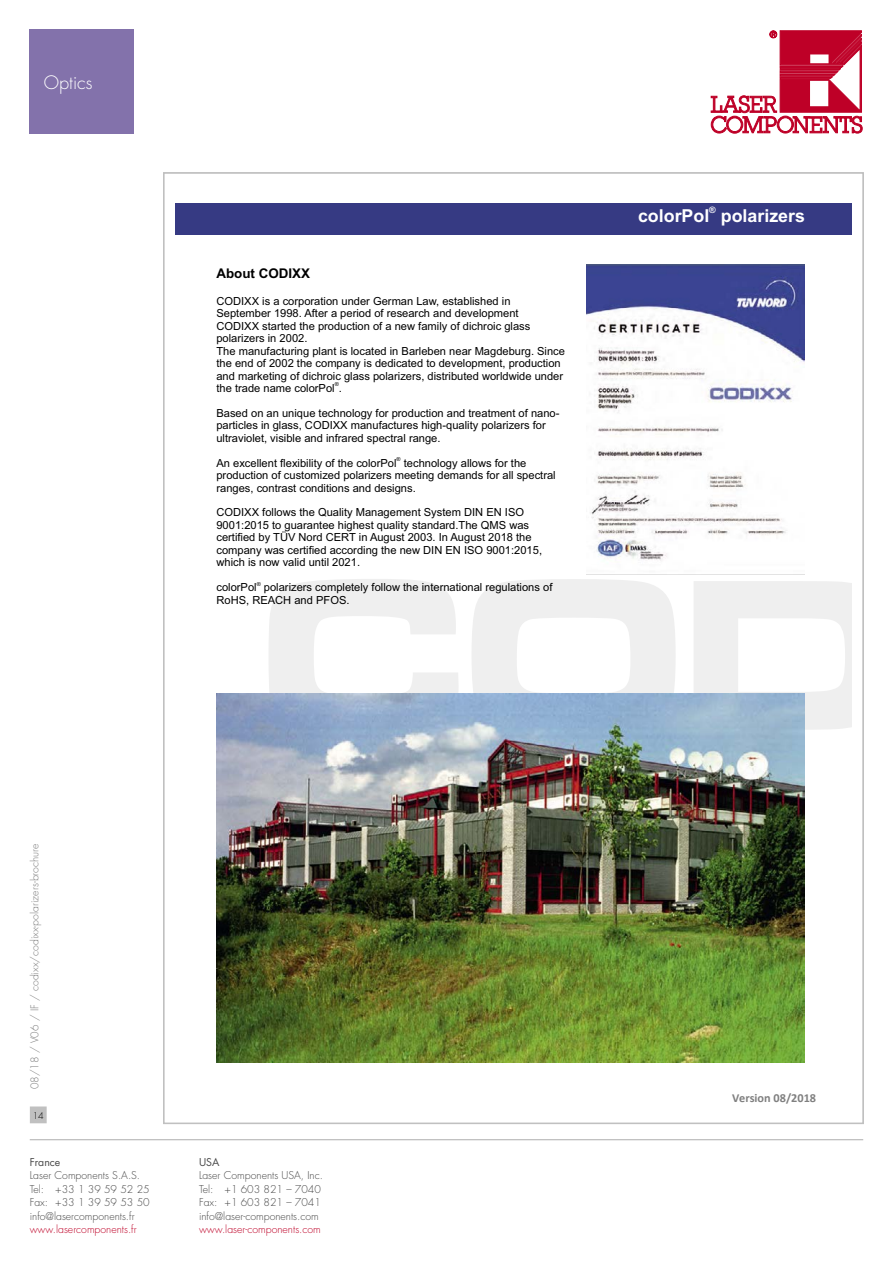
<style>
.page{position:relative;width:893px;height:1263px;background:#fff}
.page>*{position:absolute;margin:0;border:0;box-sizing:border-box;transform-origin:0 0}
.t1{font:300 18px "Futura Std";color:#fff}
.t2{font:700 17.85px "Arial";color:#fff}
.t3{font:700 13.35px "Arial";color:#000}
.t4{font:700 12.3px "Calibri";color:#808080}
.t5{font:11.1px/12.5px "Arial";color:#000}
.t6{font:300 10.5px/13.5px "Futura Std";color:#484848}
.t7{font:300 10.5px "Futura Std";color:#7c7c7c}
.t8{font:300 10.5px "Futura Std";color:#be0027}
.t9{font:10.5px "Futura Std";color:#484848}
.t10{font:300 9px "Futura Std";color:#000}
.t11{font:700 8.85px "Arial";color:#fff}
.t12{font:5.55px "Arial";color:#000}
</style>
<div class="page">
<svg style="left:710px;top:30px;width:153px;height:104px"></svg>
<svg style="left:711px;top:31px;width:151px;height:102px"></svg>
<hr style="left:30px;top:1139px;width:833px;height:1px;background:#c0c0c0">
<div style="left:31px;top:1107px;width:15px;height:16px;background:#c0c0c0"></div>
<div style="left:30px;top:1106px;width:17px;height:17px;border:1px solid #c0c0c0"></div>
<div style="left:176px;top:203px;width:675px;height:31px;background:#363a83"></div>
<img style="left:217px;top:694px;width:588px;height:368px">
<img style="left:586px;top:265px;width:219px;height:310px">
<div style="left:30px;top:30px;width:104px;height:104px;background:#8372ab"></div>
<h1 class="t1" style="left:44px;top:72px;width:50px">Optics</h1>
<p class="t3" style="left:216px;top:264px;width:95px">About CODIXX</p>
<p class="t5" style="left:216px;top:295px;width:350px">CODIXX is a corporation under German Law, established in September 1998. After a period of research and development<br>CODIXX started the production of a new family of dichroic glass polarizers in 2002.<br>The manufacturing plant is located in Barleben near Magdeburg. Since the end of 2002 the company is dedicated to development, production and marketing of dichroic glass polarizers, distributed worldwide under</p>
<p class="t12" style="left:335px;top:381px;width:6px">®</p>
<p class="t5" style="left:216px;top:382px;width:127px">the trade name colorPol .</p>
<p class="t5" style="left:216px;top:407px;width:345px">Based on an unique technology for production and treatment of nano&shy;particles in glass, CODIXX manufactures high-quality polarizers for ultraviolet, visible and infrared spectral range.</p>
<p class="t12" style="left:397px;top:455px;width:6px">®</p>
<p class="t5" style="left:216px;top:457px;width:341px">An excellent flexibility of the colorPol technology allows for the production of customized polarizers meeting demands for all spectral ranges, contrast conditions and designs.</p>
<p class="t5" style="left:216px;top:506px;width:327px">CODIXX follows the Quality Management System DIN EN ISO 9001:2015 to guarantee highest quality standard.The QMS was certified by TÜV Nord CERT in August 2003. In August 2018 the company was certified according the new DIN EN ISO 9001:2015, which is now valid until 2021.</p>
<p class="t12" style="left:257px;top:580px;width:6px">®</p>
<p class="t5" style="left:216px;top:581px;width:337px">colorPol polarizers completely follow the international regulations of<br>RoHS, REACH and PFOS.</p>
<p class="t11" style="left:709px;top:204px;width:8px">®</p>
<h2 class="t2" style="left:638px;top:204px;width:169px">colorPol polarizers</h2>
<p class="t7" style="left:28px;top:1089px;width:247px;rotate:-90deg">08/18 / V06 / IF / codixx/codixx-polarizers-brochure</p>
<p class="t10" style="left:33px;top:1110px;width:13px">14</p>
<p class="t9" style="left:30px;top:1155px;width:32px">France</p>
<p class="t6" style="left:30px;top:1169px;width:121px">Laser Components S.A.S.<br>Tel: +33 1 39 59 52 25<br>Fax: +33 1 39 59 53 50 info@lasercomponents.fr</p>
<p class="t8" style="left:30px;top:1223px;width:108px">www.lasercomponents.fr</p>
<p class="t9" style="left:199px;top:1155px;width:22px">USA</p>
<p class="t6" style="left:199px;top:1169px;width:126px">Laser Components USA, Inc.<br>Tel: +1 603 821 – 7040<br>Fax: +1 603 821 – 7041 info@laser-components.com</p>
<p class="t8" style="left:199px;top:1223px;width:123px">www.laser-components.com</p>
<p class="t4" style="left:732px;top:1089px;width:86px">Version 08/2018</p>
</div>
